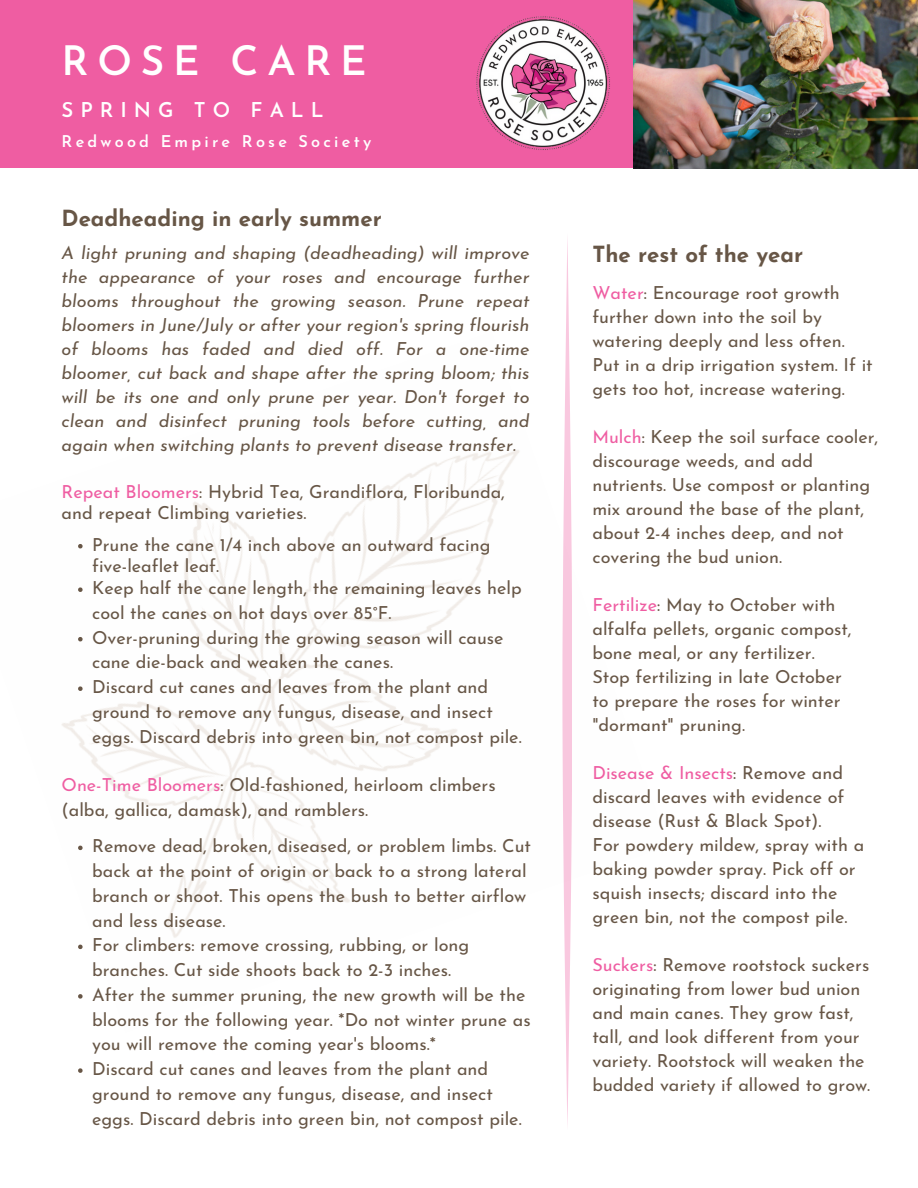
<style>
.page{position:relative;width:918px;height:1188px;background:#fff}
.page>*{position:absolute;margin:0;border:0;box-sizing:border-box;transform-origin:0 0}
.t1{font:600 40.5px "Josefin Sans";letter-spacing:.215em;color:#fff}
.t2{font:700 22.2px "Josefin Sans";color:#675646}
.t3{font:600 20.4px "Josefin Sans";letter-spacing:.34em;color:#fff}
.t4{font:18px/24px "Josefin Sans";color:#675646}
.t5{font:italic 18px/24px "Josefin Sans";color:#675646;text-align:justify}
.t6{font:600 16.2px "Josefin Sans";letter-spacing:.2em;color:#fff}
.s1{color:#ef5da2}
</style>
<div class="page">
<div style="left:0;top:0;width:851px;height:168px;background:#ef5da2"></div>
<img style="left:476px;top:16px;width:134px;height:134px">
<img style="left:633px;top:0;width:285px;height:169px">
<img style="left:62px;top:450px;width:510px;height:500px">
<svg style="left:562px;top:239px;width:9px;height:886px"></svg>
<svg style="left:78px;top:544px;width:5px;height:4px"></svg>
<svg style="left:78px;top:587px;width:5px;height:5px"></svg>
<svg style="left:78px;top:637px;width:5px;height:4px"></svg>
<svg style="left:78px;top:686px;width:5px;height:5px"></svg>
<svg style="left:78px;top:846px;width:5px;height:4px"></svg>
<svg style="left:78px;top:945px;width:5px;height:4px"></svg>
<svg style="left:78px;top:994px;width:5px;height:5px"></svg>
<svg style="left:78px;top:1068px;width:5px;height:5px"></svg>
<p class="t1" style="left:62px;top:45px;width:307px">ROSE CARE</p>
<p class="t3" style="left:62px;top:102px;width:263px">SPRING TO FALL</p>
<h1 class="t6" style="left:62px;top:135px;width:311px">Redwood Empire Rose Society</h1>
<h3 class="t2" style="left:62px;top:210px;width:322px">Deadheading in early summer</h3>
<p class="t5" style="left:62px;top:242px;width:469px">A light pruning and shaping (deadheading) will improve the appearance of your roses and encourage further blooms throughout the growing season. Prune repeat bloomers in June/July or after your region's spring flourish of blooms has faded and died off. For a one-time bloomer, cut back and shape after the spring bloom; this will be its one and only prune per year. Don't forget to clean and disinfect pruning tools before cutting, and again when switching plants to prevent disease transfer.</p>
<p class="t4" style="left:62px;top:483px;width:445px;line-height:21px"><span class="s1">Repeat Bloomers</span>: Hybrid Tea, Grandiflora, Floribunda, and repeat Climbing varieties.</p>
<h2 class="t4" style="left:92px;top:536px;width:400px;line-height:21px">Prune the cane 1/4 inch above an outward facing five-leaflet leaf.</h2>
<p class="t4" style="left:92px;top:577px;width:431px">Keep half the cane length, the remaining leaves help cool the canes on hot days over 85°F.</p>
<h3 class="t4" style="left:92px;top:627px;width:413px">Over-pruning during the growing season will cause cane die-back and weaken the canes.</h3>
<h2 class="t4" style="left:92px;top:676px;width:431px">Discard cut canes and leaves from the plant and ground to remove any fungus, disease, and insect eggs. Discard debris into green bin, not compost pile.</h2>
<h3 class="t4" style="left:62px;top:774px;width:436px;line-height:24.9px"><span class="s1">One-Time Bloomers</span>: Old-fashioned, heirloom climbers (alba, gallica, damask), and ramblers.</h3>
<h3 class="t4" style="left:92px;top:835px;width:440px;line-height:24.9px">Remove dead, broken, diseased, or problem limbs. Cut back at the point of origin or back to a strong lateral branch or shoot. This opens the bush to better airflow and less disease.</h3>
<h3 class="t4" style="left:92px;top:935px;width:379px">For climbers: remove crossing, rubbing, or long branches. Cut side shoots back to 2-3 inches.</h3>
<h3 class="t4" style="left:92px;top:984px;width:440px;line-height:24.9px">After the summer pruning, the new growth will be the blooms for the following year. *Do not winter prune as you will remove the coming year's blooms.*</h3>
<h3 class="t4" style="left:92px;top:1058px;width:431px;line-height:24.9px">Discard cut canes and leaves from the plant and ground to remove any fungus, disease, and insect eggs. Discard debris into green bin, not compost pile.</h3>
<p class="t2" style="left:592px;top:245px;width:212px">The rest of the year</p>
<p class="t4" style="left:592px;top:282px;width:282px"><span class="s1">Water</span>: Encourage root growth further down into the soil by watering deeply and less often.<br>Put in a drip irrigation system. If it gets too hot, increase watering.</p>
<h3 class="t4" style="left:592px;top:426px;width:287px"><span class="s1">Mulch</span>: Keep the soil surface cooler, discourage weeds, and add nutrients. Use compost or planting mix around the base of the plant, about 2-4 inches deep, and not covering the bud union.</h3>
<p class="t4" style="left:592px;top:594px;width:261px"><span class="s1">Fertilize</span>: May to October with alfalfa pellets, organic compost, bone meal, or any fertilizer.<br>Stop fertilizing in late October to prepare the roses for winter "dormant" pruning.</p>
<p class="t4" style="left:592px;top:762px;width:273px"><span class="s1">Disease &amp; Insects</span>: Remove and discard leaves with evidence of disease (Rust &amp; Black Spot).<br>For powdery mildew, spray with a baking powder spray. Pick off or squish insects; discard into the green bin, not the compost pile.</p>
<p class="t4" style="left:592px;top:954px;width:279px"><span class="s1">Suckers</span>: Remove rootstock suckers originating from lower bud union and main canes. They grow fast, tall, and look different from your variety. Rootstock will weaken the budded variety if allowed to grow.</p>
</div>
